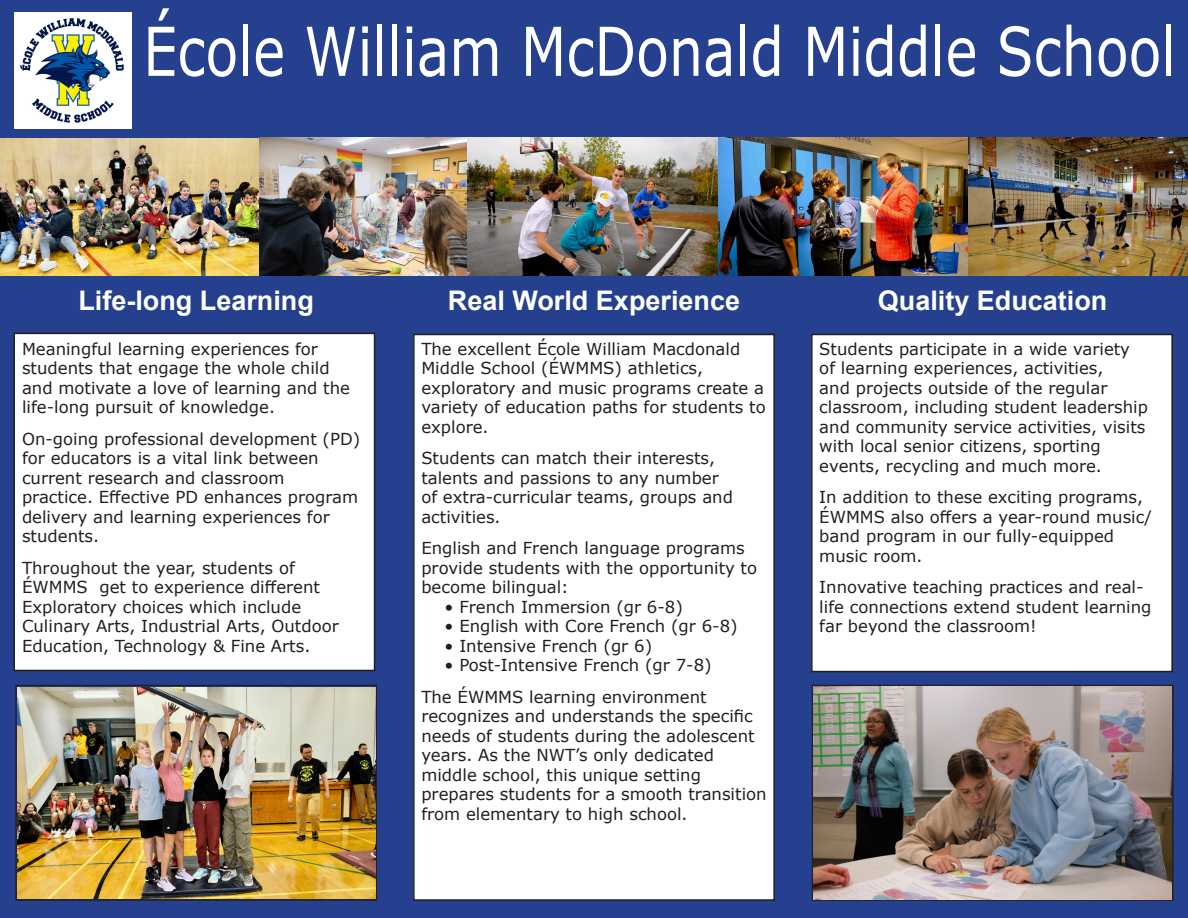
<style>
.page{position:relative;width:1188px;height:918px;background:#25408f}
.page>*{position:absolute;margin:0;border:0;box-sizing:border-box;transform-origin:0 0}
.t1{font:67.5px "Verdana";color:#fff;scale:.8 1}
.t2{font:700 27px "Arial";color:#fff}
.t3{font:16.5px/19.5px "Verdana";color:#231f20}
</style>
<div class="page">
<div style="left:14px;top:333px;width:361px;height:337px;background:#fff"></div>
<div style="left:14px;top:333px;width:361px;height:338px;border:2px solid #231f20"></div>
<div style="left:414px;top:334px;width:360px;height:566px;background:#fff"></div>
<div style="left:413px;top:334px;width:362px;height:567px;border:2px solid #231f20"></div>
<div style="left:812px;top:334px;width:360px;height:338px;background:#fff"></div>
<div style="left:811px;top:334px;width:362px;height:338px;border:2px solid #231f20"></div>
<div style="left:15px;top:685px;width:362px;height:216px;border:2px solid #231f20"></div>
<div style="left:812px;top:685px;width:362px;height:216px;border:2px solid #231f20"></div>
<img style="left:14px;top:12px;width:117px;height:117px">
<img style="left:17px;top:688px;width:358px;height:211px">
<img style="left:813px;top:686px;width:358px;height:213px">
<img style="left:0;top:137px;width:1188px;height:138px">
<p class="t1" style="left:143px;top:5px;width:1293px">École William McDonald Middle School</p>
<p class="t2" style="left:78px;top:281px;width:237px">Life-long Learning</p>
<p class="t2" style="left:448px;top:281px;width:294px">Real World Experience</p>
<p class="t2" style="left:878px;top:281px;width:231px">Quality Education</p>
<p class="t3" style="left:819px;top:339px;width:330px">Students participate in a wide variety of learning experiences, activities,<br>and projects outside of the regular classroom, including student leadership and community service activities, visits with local senior citizens, sporting events, recycling and much more.</p>
<p class="t3" style="left:819px;top:487px;width:334px">In addition to these exciting programs,<br>ÉWMMS also offers a year-round music/ band program in our fully-equipped music room.</p>
<p class="t3" style="left:819px;top:577px;width:334px">Innovative teaching practices and real&shy;life connections extend student learning far beyond the classroom!</p>
<p class="t3" style="left:421px;top:339px;width:346px">The excellent École William Macdonald Middle School (ÉWMMS) athletics, exploratory and music programs create a variety of education paths for students to explore.</p>
<p class="t3" style="left:421px;top:448px;width:313px">Students can match their interests, talents and passions to any number of extra-curricular teams, groups and activities.</p>
<p class="t3" style="left:421px;top:538px;width:337px">English and French language programs provide students with the opportunity to become bilingual:</p>
<p class="t3" style="left:445px;top:597px;width:240px">• French Immersion (gr 6-8)</p>
<p class="t3" style="left:445px;top:616px;width:295px">• English with Core French (gr 6-8)</p>
<p class="t3" style="left:445px;top:636px;width:209px">• Intensive French (gr 6)</p>
<p class="t3" style="left:445px;top:655px;width:269px">• Post-Intensive French (gr 7-8)</p>
<p class="t3" style="left:421px;top:687px;width:347px">The ÉWMMS learning environment recognizes and understands the specific needs of students during the adolescent years. As the NWT’s only dedicated middle school, this unique setting prepares students for a smooth transition from elementary to high school.</p>
<p class="t3" style="left:22px;top:339px;width:330px">Meaningful learning experiences for students that engage the whole child and motivate a love of learning and the life-long pursuit of knowledge.</p>
<p class="t3" style="left:22px;top:429px;width:340px">On-going professional development (PD) for educators is a vital link between current research and classroom<br>practice. Effective PD enhances program delivery and learning experiences for students.</p>
<p class="t3" style="left:22px;top:558px;width:318px">Throughout the year, students of ÉWMMS get to experience different Exploratory choices which include Culinary Arts, Industrial Arts, Outdoor Education, Technology &amp; Fine Arts.</p>
</div>
